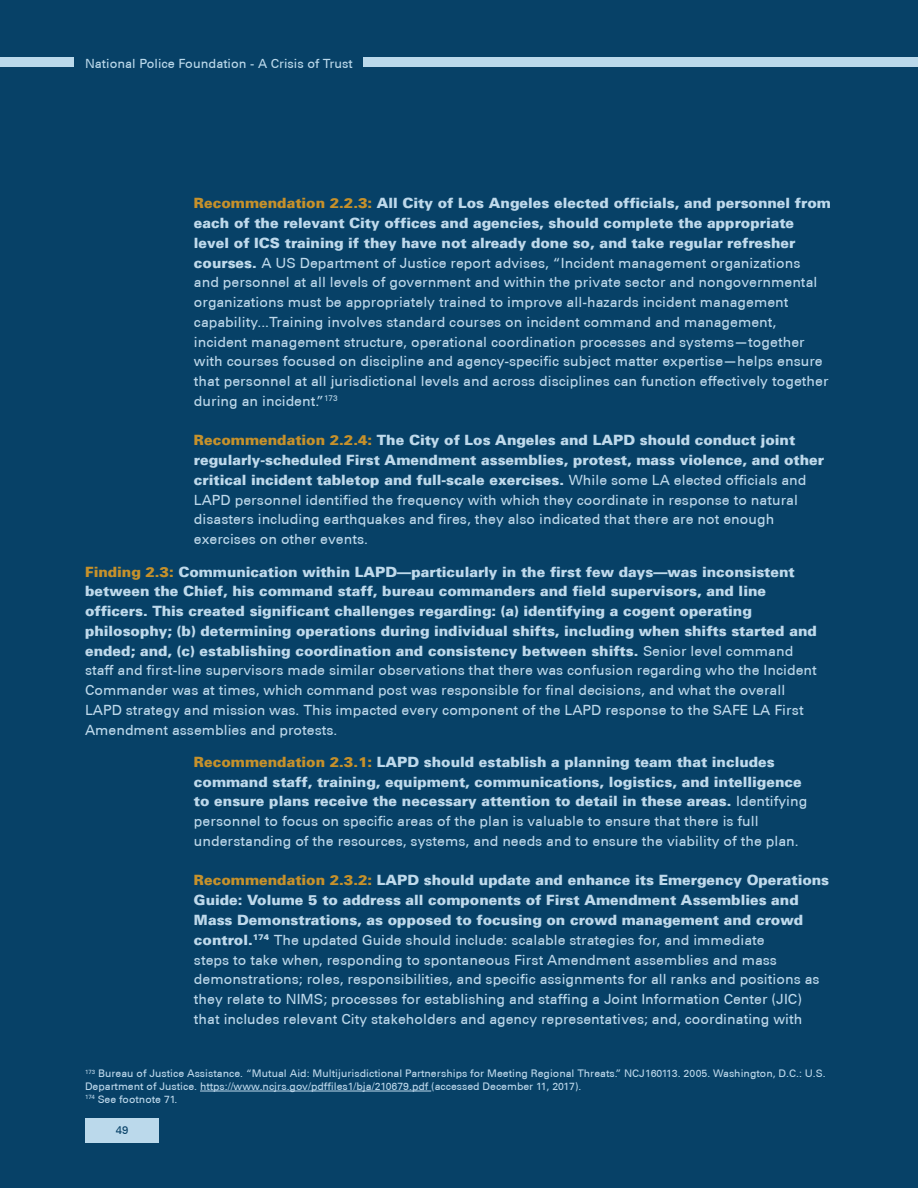
<style>
.page{position:relative;width:918px;height:1188px;background:#074167}
.page>*{position:absolute;margin:0;border:0;box-sizing:border-box;transform-origin:0 0}
.t1{font:500 14.1px/19.8px "Univers CE";color:#bed9eb}
.t2{font:900 14.1px/19.8px "Univers";color:#bed9eb}
.t3{font:500 12.75px "Univers CE";color:#bbd9eb}
.t4{font:500 11.25px "Univers CE";color:#074167}
.t5{font:500 10.5px/12.6px "Univers CE";color:#bed9ec}
.s1{font-family:"Univers";font-weight:900;color:#c6912b}
.s2{font-family:"Univers";font-weight:900}
.s3{color:#c6912b}
.s4{font-family:"Univers CE";font-weight:500}
</style>
<div class="page">
<hr style="left:200px;top:1091px;width:231px;height:1px;background:#bed9ec">
<div style="left:85px;top:1118px;width:74px;height:25px;background:#bbd9eb"></div>
<div style="left:363px;top:58px;width:555px;height:9px;background:#bbd9eb"></div>
<div style="left:0;top:58px;width:74px;height:9px;background:#bbd9eb"></div>
<p class="t3" style="left:85px;top:56px;width:269px">National Police Foundation - A Crisis of Trust</p>
<p class="t1" style="left:194px;top:194px;width:638px"><span class="s1">Recommendation 2.2.3:</span> <span class="s2">All City of Los Angeles elected officials, and personnel from each of the relevant City offices and agencies, should complete the appropriate level of ICS training if they have not already done so, and take regular refresher courses.</span> A US Department of Justice report advises, “Incident management organizations<br>and personnel at all levels of government and within the private sector and nongovernmental organizations must be appropriately trained to improve all-hazards incident management capability...Training involves standard courses on incident command and management, incident management structure, operational coordination processes and systems—together with courses focused on discipline and agency-specific subject matter expertise—helps ensure that personnel at all jurisdictional levels and across disciplines can function effectively together during an incident.”<sup>173</sup></p>
<p class="t1" style="left:194px;top:431px;width:632px"><span class="s1">Recommendation 2.2.4:</span> <span class="s2">The City of Los Angeles and LAPD should conduct joint regularly-scheduled First Amendment assemblies, protest, mass violence, and other critical incident tabletop and full-scale exercises.</span> While some LA elected officials and LAPD personnel identified the frequency with which they coordinate in response to natural disasters including earthquakes and fires, they also indicated that there are not enough exercises on other events.</p>
<p class="t2" style="left:85px;top:561px;width:733px"><span class="s3">Finding 2.3:</span> Communication within LAPD—particularly in the first few days—was inconsistent between the Chief, his command staff, bureau commanders and field supervisors, and line officers. This created significant challenges regarding: (a) identifying a cogent operating philosophy; (b) determining operations during individual shifts, including when shifts started and ended; and, (c) establishing coordination and consistency between shifts. <span class="s4">Senior level command staff and first-line supervisors made similar observations that there was confusion regarding who the Incident Commander was at times, which command post was responsible for final decisions, and what the overall LAPD strategy and mission was. This impacted every component of the LAPD response to the SAFE LA First Amendment assemblies and protests.</span></p>
<p class="t2" style="left:194px;top:751px;width:615px"><span class="s3">Recommendation 2.3.1:</span> LAPD should establish a planning team that includes command staff, training, equipment, communications, logistics, and intelligence to ensure plans receive the necessary attention to detail in these areas. <span class="s4">Identifying personnel to focus on specific areas of the plan is valuable to ensure that there is full understanding of the resources, systems, and needs and to ensure the viability of the plan.</span></p>
<p class="t1" style="left:194px;top:871px;width:637px"><span class="s1">Recommendation 2.3.2:</span> <span class="s2">LAPD should update and enhance its Emergency Operations Guide: Volume 5 to address all components of First Amendment Assemblies and Mass Demonstrations, as opposed to focusing on crowd management and crowd control.</span><sup>174</sup> The updated Guide should include: scalable strategies for, and immediate<br>steps to take when, responding to spontaneous First Amendment assemblies and mass demonstrations; roles, responsibilities, and specific assignments for all ranks and positions as they relate to NIMS; processes for establishing and staffing a Joint Information Center (JIC) that includes relevant City stakeholders and agency representatives; and, coordinating with</p>
<p class="t5" style="left:85px;top:1068px;width:742px"><sup>173</sup> Bureau of Justice Assistance. “Mutual Aid: Multijurisdictional Partnerships for Meeting Regional Threats.” NCJ160113. 2005. Washington, D.C.: U.S.<br>Department of Justice. https://www.ncjrs.gov/pdffiles1/bja/210679.pdf (accessed December 11, 2017).</p>
<p class="t5" style="left:85px;top:1093px;width:94px"><sup>174</sup> See footnote 71.</p>
<p class="t4" style="left:116px;top:1123px;width:14px">49</p>
</div>
